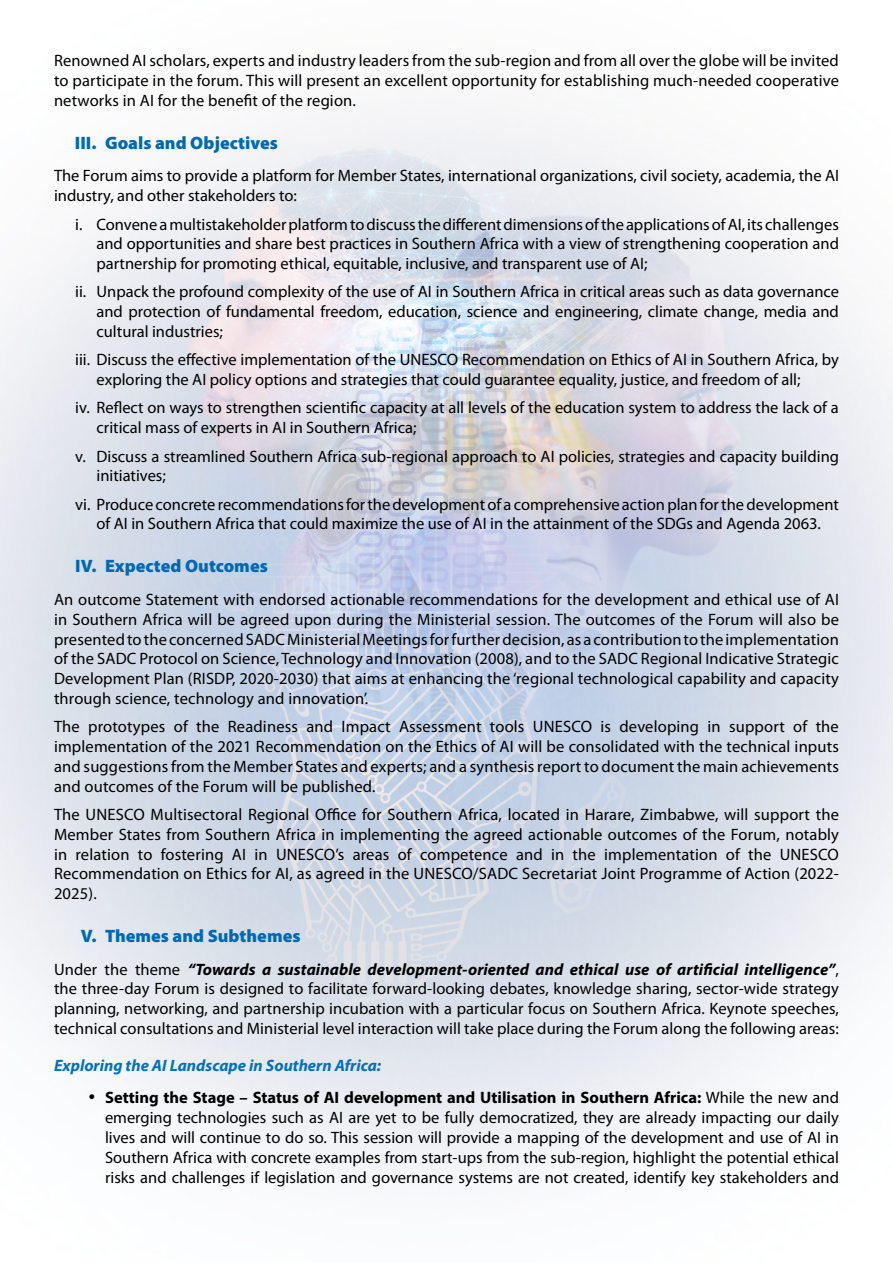
<style>
.page{position:relative;width:893px;height:1263px;background:#fff}
.page>*{position:absolute;margin:0;border:0;box-sizing:border-box;transform-origin:0 0}
.t1{font:900 18px "Myriad Pro";color:#0069b4}
.t2{font:16.5px/19.8px "Myriad Pro";color:#000;text-align:justify}
.t3{font:italic 700 16.5px "Myriad Pro";color:#0070c0}
.s1{font-weight:700;font-style:italic}
.s2{font-weight:700}
</style>
<div class="page">
<img style="left:0;top:111px;width:893px;height:1071px">
<p class="t2" style="left:54px;top:51px;width:786px">Renowned AI scholars, experts and industry leaders from the sub-region and from all over the globe will be invited to participate in the forum. This will present an excellent opportunity for establishing much-needed cooperative networks in AI for the benefit of the region.</p>
<p class="t1" style="left:75px;top:131px;width:204px">III. Goals and Objectives</p>
<p class="t2" style="left:54px;top:166px;width:787px">The Forum aims to provide a platform for Member States, international organizations, civil society, academia, the AI industry, and other stakeholders to:</p>
<p class="t2" style="left:97px;top:214px;width:744px;text-indent:-21px">i. Convene a multistakeholder platform to discuss the different dimensions of the applications of AI, its challenges and opportunities and share best practices in Southern Africa with a view of strengthening cooperation and partnership for promoting ethical, equitable, inclusive, and transparent use of AI;</p>
<p class="t2" style="left:97px;top:282px;width:744px;text-indent:-21px">ii. Unpack the profound complexity of the use of AI in Southern Africa in critical areas such as data governance and protection of fundamental freedom, education, science and engineering, climate change, media and cultural industries;</p>
<p class="t2" style="left:97px;top:350px;width:744px;text-indent:-21px">iii. Discuss the effective implementation of the UNESCO Recommendation on Ethics of AI in Southern Africa, by exploring the AI policy options and strategies that could guarantee equality, justice, and freedom of all;</p>
<p class="t2" style="left:97px;top:398px;width:744px;text-indent:-21px">iv. Reflect on ways to strengthen scientific capacity at all levels of the education system to address the lack of a critical mass of experts in AI in Southern Africa;</p>
<p class="t2" style="left:97px;top:446px;width:744px;text-indent:-21px">v. Discuss a streamlined Southern Africa sub-regional approach to AI policies, strategies and capacity building initiatives;</p>
<p class="t2" style="left:75px;top:494px;width:765px;text-align:center">vi. Produce concrete recommendations for the development of a comprehensive action plan for the development of AI in Southern Africa that could maximize the use of AI in the attainment of the SDGs and Agenda 2063.</p>
<p class="t1" style="left:75px;top:554px;width:194px">IV. Expected Outcomes</p>
<p class="t2" style="left:54px;top:589px;width:786px">An outcome Statement with endorsed actionable recommendations for the development and ethical use of AI in Southern Africa will be agreed upon during the Ministerial session. The outcomes of the Forum will also be presented to the concerned SADC Ministerial Meetings for further decision, as a contribution to the implementation of the SADC Protocol on Science, Technology and Innovation (2008), and to the SADC Regional Indicative Strategic Development Plan (RISDP, 2020-2030) that aims at enhancing the ‘regional technological capability and capacity through science, technology and innovation’.</p>
<p class="t2" style="left:54px;top:716px;width:786px">The prototypes of the Readiness and Impact Assessment tools UNESCO is developing in support of the implementation of the 2021 Recommendation on the Ethics of AI will be consolidated with the technical inputs and suggestions from the Member States and experts; and a synthesis report to document the main achievements and outcomes of the Forum will be published.</p>
<p class="t2" style="left:54px;top:804px;width:787px">The UNESCO Multisectoral Regional Office for Southern Africa, located in Harare, Zimbabwe, will support the Member States from Southern Africa in implementing the agreed actionable outcomes of the Forum, notably in relation to fostering AI in UNESCO’s areas of competence and in the implementation of the UNESCO Recommendation on Ethics for AI, as agreed in the UNESCO/SADC Secretariat Joint Programme of Action (2022- 2025).</p>
<p class="t1" style="left:81px;top:924px;width:221px">V. Themes and Subthemes</p>
<p class="t2" style="left:54px;top:959px;width:786px">Under the theme <span class="s1">“Towards a sustainable development-oriented and ethical use of artificial intelligence”</span>, the three-day Forum is designed to facilitate forward-looking debates, knowledge sharing, sector-wide strategy planning, networking, and partnership incubation with a particular focus on Southern Africa. Keynote speeches, technical consultations and Ministerial level interaction will take place during the Forum along the following areas:</p>
<p class="t3" style="left:54px;top:1054px;width:329px">Exploring the AI Landscape in Southern Africa:</p>
<p class="t2" style="left:105px;top:1088px;width:735px;text-indent:-17px">• <span class="s2">Setting the Stage – Status of AI development and Utilisation in Southern Africa:</span> While the new and emerging technologies such as AI are yet to be fully democratized, they are already impacting our daily lives and will continue to do so. This session will provide a mapping of the development and use of AI in Southern Africa with concrete examples from start-ups from the sub-region, highlight the potential ethical risks and challenges if legislation and governance systems are not created, identify key stakeholders and</p>
</div>
